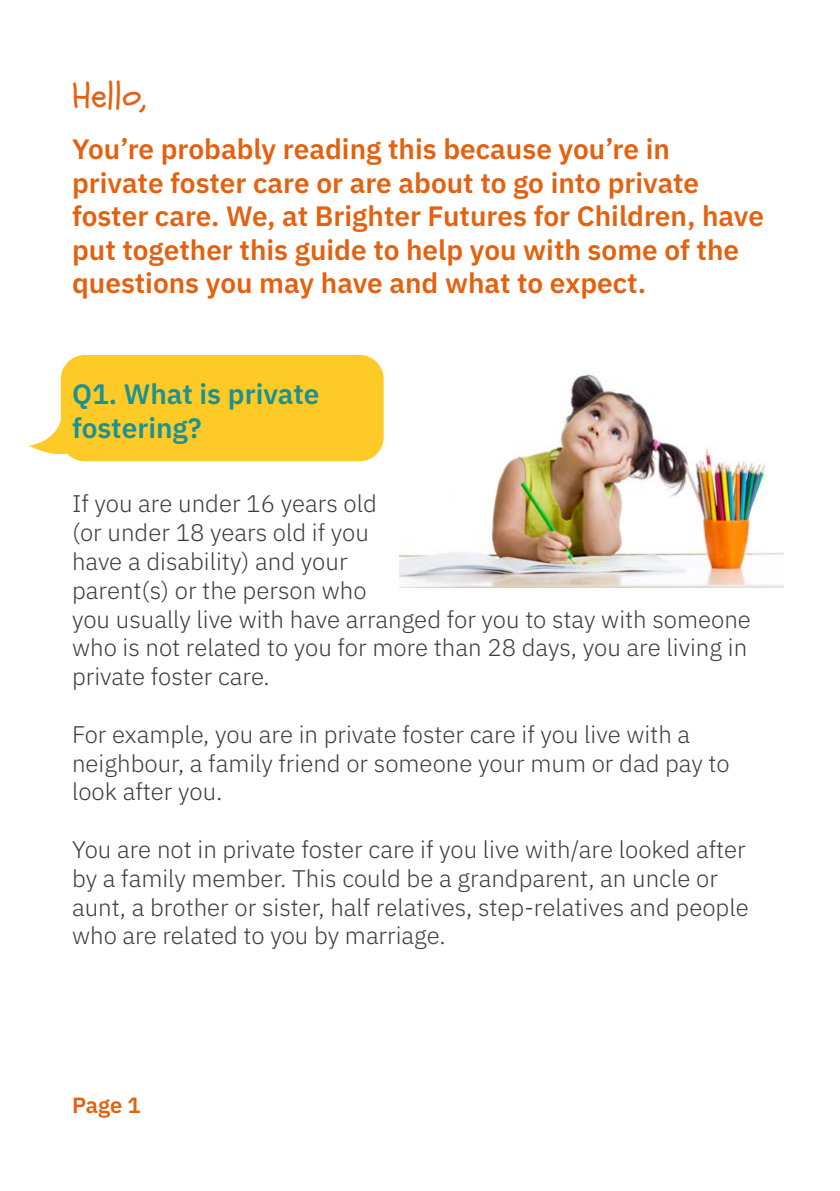
<style>
.page{position:relative;width:840px;height:1191px;background:#fff}
.page>*{position:absolute;margin:0;border:0;box-sizing:border-box;transform-origin:0 0}
.t1{font:36px "Schoolbell Pro";color:#e3610f}
.t2{font:600 28px/33.6px "IBM Plex Sans";color:#e3610f}
.t3{font:600 28px/33.6px "IBM Plex Sans";color:#1a9195}
.t4{font:300 24px/28.8px "IBM Plex Sans";color:#3c3c3b}
.t5{font:600 22px "IBM Plex Sans";color:#e3610f}
</style>
<div class="page">
<svg style="left:29px;top:419px;width:55px;height:43px"></svg>
<div style="left:61px;top:355px;width:322px;height:106px;background:#feca27;border-radius:24px"></div>
<img style="left:399px;top:373px;width:383px;height:214px">
<h1 class="t1" style="left:72px;top:72px;width:76px">Hello,</h1>
<p class="t2" style="left:72px;top:130px;width:693px">You’re probably reading this because you’re in private foster care or are about to go into private foster care. We, at Brighter Futures for Children, have put together this guide to help you with some of the questions you may have and what to expect.</p>
<p class="t3" style="left:72px;top:375px;width:249px">Q1. What is private fostering?</p>
<p class="t4" style="left:72px;top:487px;width:680px">If you are under 16 years old<br>(or under 18 years old if you<br>have a disability) and your<br>parent(s) or the person who<br>you usually live with have arranged for you to stay with someone who is not related to you for more than 28 days, you are living in private foster care.</p>
<p class="t4" style="left:72px;top:718px;width:658px">For example, you are in private foster care if you live with a neighbour, a family friend or someone your mum or dad pay to look after you.</p>
<p class="t4" style="left:72px;top:833px;width:677px">You are not in private foster care if you live with/are looked after by a family member. This could be a grandparent, an uncle or aunt, a brother or sister, half relatives, step-relatives and people who are related to you by marriage.</p>
<p class="t5" style="left:72px;top:1087px;width:70px">Page 1</p>
</div>
